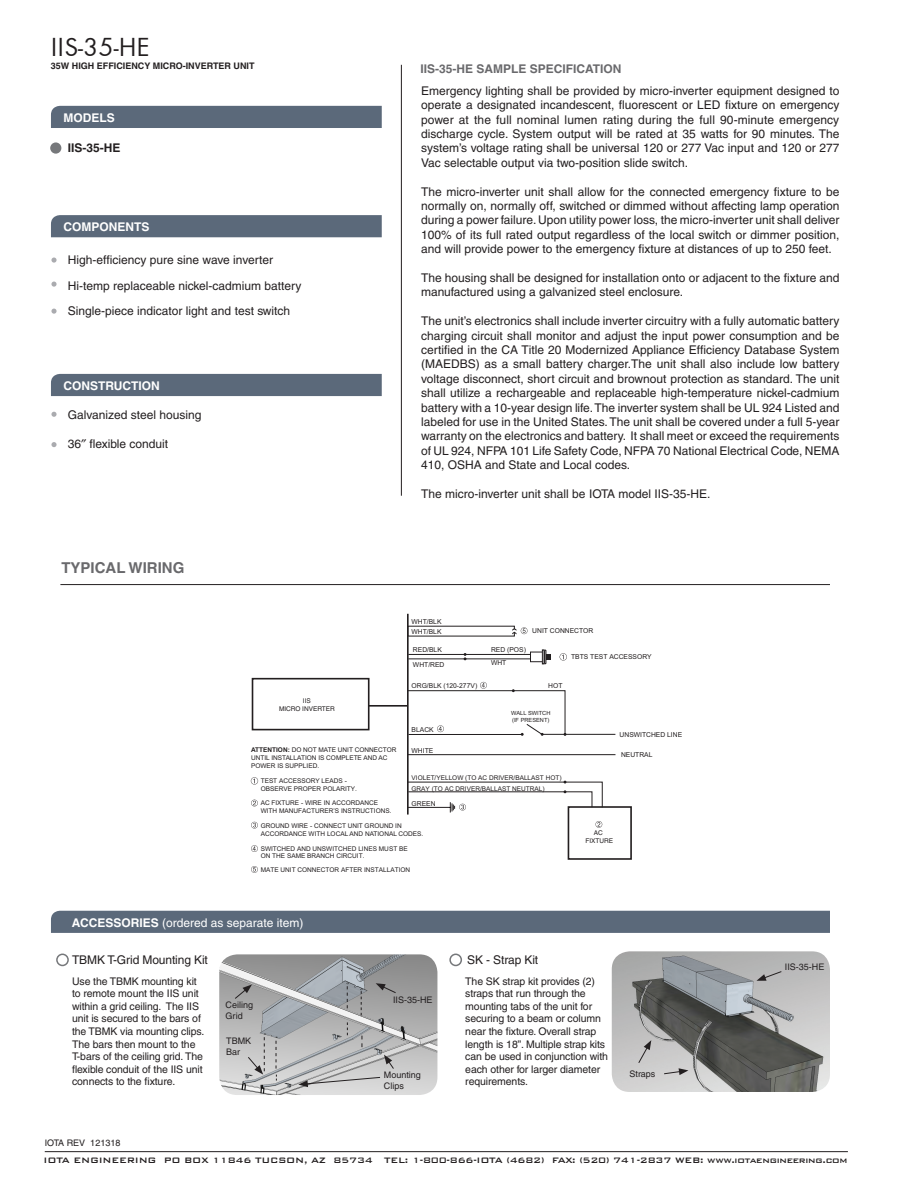
<style>
.page{position:relative;width:918px;height:1188px;background:#fff}
.page>*{position:absolute;margin:0;border:0;box-sizing:border-box;transform-origin:0 0}
.t1{font:27px "Futura";color:#231f20}
.t2{font:700 15px "Helvetica";color:#69696c}
.t3{font:12px/14.4px "Helvetica";color:#231f20;text-align:justify}
.t4{font:12px "Helvetica";color:#fff}
.t5{font:700 12px "Helvetica";color:#fff}
.t6{font:700 12px "Helvetica";color:#69696c}
.t7{font:700 12px "Helvetica";color:#231f20}
.t8{font:10.5px/12.6px "Helvetica";letter-spacing:-.01em;color:#231f20}
.t9{font:500 10.5px "Bank Gothic BT";letter-spacing:-.025em;color:#231f20}
.t10{font:9px/10.8px "Helvetica";color:#231f20}
.t11{font:700 9px "Helvetica";color:#231f20}
.t12{font:6.75px/13.4px "Arial";color:#231f20}
.t13{font:6.75px "Arial";color:#221e1f}
.t14{font:6.45px/7.8px "Arial";color:#231f20}
.t15{font:6.45px/7.8px "Helvetica";color:#231f20;text-align:center}
.t16{font:5.7px/6.8px "Arial";color:#221e1f}
.s1{font-weight:700}
</style>
<div class="page">
<hr style="left:401px;top:65px;width:1px;height:431px;background:#231f20">
<div style="left:51px;top:215px;width:331px;height:22px;background:#5b697a"></div>
<hr style="left:45px;top:1151px;width:803px;height:1px;background:#231f20">
<div style="left:51px;top:374px;width:331px;height:22px;background:#5b697a"></div>
<div style="left:51px;top:106px;width:331px;height:22px;background:#5b697a"></div>
<svg style="left:51px;top:258px;width:6px;height:5px"></svg>
<svg style="left:51px;top:282px;width:6px;height:5px"></svg>
<svg style="left:51px;top:412px;width:6px;height:5px"></svg>
<div style="left:50px;top:142px;width:11px;height:12px;background:#76787b;border-radius:50%"></div>
<svg style="left:51px;top:309px;width:6px;height:5px"></svg>
<div style="left:56px;top:954px;width:13px;height:12px;border:2px solid #76787b;border-radius:50%"></div>
<img style="left:219px;top:954px;width:218px;height:141px">
<svg style="left:276px;top:1041px;width:1px;height:28px"></svg>
<svg style="left:361px;top:991px;width:1px;height:25px"></svg>
<svg style="left:347px;top:986px;width:1px;height:22px"></svg>
<svg style="left:347px;top:1022px;width:1px;height:13px"></svg>
<svg style="left:384px;top:1055px;width:11px;height:15px"></svg>
<svg style="left:298px;top:1077px;width:83px;height:10px"></svg>
<svg style="left:376px;top:983px;width:21px;height:11px"></svg>
<svg style="left:247px;top:1037px;width:18px;height:38px"></svg>
<svg style="left:234px;top:984px;width:18px;height:16px"></svg>
<div style="left:449px;top:954px;width:13px;height:12px;border:2px solid #76787b;border-radius:50%"></div>
<img style="left:612px;top:951px;width:218px;height:141px">
<svg style="left:638px;top:1040px;width:13px;height:24px"></svg>
<svg style="left:663px;top:1068px;width:25px;height:7px"></svg>
<svg style="left:756px;top:971px;width:26px;height:10px"></svg>
<svg style="left:51px;top:442px;width:6px;height:5px"></svg>
<div style="left:51px;top:911px;width:779px;height:22px;background:#5b697a"></div>
<hr style="left:60px;top:584px;width:770px;height:1px;background:#231f20">
<hr style="left:407px;top:754px;width:208px;height:1px;background:#231f20">
<svg style="left:251px;top:677px;width:119px;height:54px"></svg>
<hr style="left:408px;top:654px;width:123px;height:1px;background:#231f20">
<hr style="left:408px;top:658px;width:123px;height:1px;background:#231f20">
<hr style="left:407px;top:614px;width:2px;height:201px;background:#231f20">
<hr style="left:369px;top:705px;width:39px;height:2px;background:#221e1f">
<svg style="left:251px;top:777px;width:7px;height:8px"></svg>
<svg style="left:251px;top:800px;width:7px;height:6px"></svg>
<svg style="left:251px;top:822px;width:7px;height:7px"></svg>
<svg style="left:251px;top:845px;width:7px;height:7px"></svg>
<svg style="left:560px;top:653px;width:7px;height:8px"></svg>
<svg style="left:407px;top:781px;width:225px;height:79px"></svg>
<div style="left:530px;top:652px;width:15px;height:10px;background:#fff;border:1px solid #231f20"></div>
<svg style="left:542px;top:649px;width:8px;height:15px"></svg>
<svg style="left:251px;top:866px;width:7px;height:7px"></svg>
<svg style="left:408px;top:625px;width:120px;height:12px"></svg>
<svg style="left:408px;top:682px;width:208px;height:54px"></svg>
<svg style="left:464px;top:653px;width:3px;height:7px"></svg>
<h1 class="t1" style="left:51px;top:32px;width:100px">IIS-35-HE</h1>
<p class="t11" style="left:51px;top:60px;width:205px">35W HIGH EFFICIENCY MICRO-INVERTER UNIT</p>
<p class="t6" style="left:421px;top:61px;width:202px">IIS-35-HE SAMPLE SPECIFICATION</p>
<p class="t3" style="left:421px;top:83px;width:420px">Emergency lighting shall be provided by micro-inverter equipment designed to operate a designated incandescent, fluorescent or LED fixture on emergency power at the full nominal lumen rating during the full 90-minute emergency discharge cycle. System output will be rated at 35 watts for 90 minutes. The system’s voltage rating shall be universal 120 or 277 Vac input and 120 or 277<br>Vac selectable output via two-position slide switch.</p>
<p class="t3" style="left:421px;top:184px;width:420px">The micro-inverter unit shall allow for the connected emergency fixture to be normally on, normally off, switched or dimmed without affecting lamp operation during a power failure. Upon utility power loss, the micro-inverter unit shall deliver 100% of its full rated output regardless of the local switch or dimmer position, and will provide power to the emergency fixture at distances of up to 250 feet.</p>
<p class="t3" style="left:421px;top:271px;width:420px">The housing shall be designed for installation onto or adjacent to the fixture and manufactured using a galvanized steel enclosure.</p>
<p class="t3" style="left:421px;top:314px;width:420px">The unit’s electronics shall include inverter circuitry with a fully automatic battery charging circuit shall monitor and adjust the input power consumption and be certified in the CA Title 20 Modernized Appliance Efficiency Database System (MAEDBS) as a small battery charger.The unit shall also include low battery voltage disconnect, short circuit and brownout protection as standard. The unit shall utilize a rechargeable and replaceable high-temperature nickel-cadmium battery with a 10-year design life. The inverter system shall be UL 924 Listed and labeled for use in the United States. The unit shall be covered under a full 5-year warranty on the electronics and battery. It shall meet or exceed the requirements of UL 924, NFPA 101 Life Safety Code, NFPA 70 National Electrical Code, NEMA 410, OSHA and State and Local codes.</p>
<p class="t3" style="left:421px;top:487px;width:291px">The micro-inverter unit shall be IOTA model IIS-35-HE.</p>
<p class="t5" style="left:63px;top:110px;width:53px">MODELS</p>
<p class="t7" style="left:68px;top:141px;width:54px">IIS-35-HE</p>
<p class="t5" style="left:63px;top:219px;width:88px">COMPONENTS</p>
<p class="t3" style="left:68px;top:247px;width:235px;line-height:25.8px;text-align:left">High-efficiency pure sine wave inverter<br>Hi-temp replaceable nickel-cadmium battery<br>Single-piece indicator light and test switch</p>
<p class="t5" style="left:63px;top:378px;width:98px">CONSTRUCTION</p>
<p class="t3" style="left:68px;top:407px;width:135px">Galvanized steel housing</p>
<p class="t3" style="left:68px;top:437px;width:102px">36 flexible conduit</p>
<p class="t2" style="left:61px;top:558px;width:124px">TYPICAL WIRING</p>
<p class="t12" style="left:412px;top:617px;width:32px;line-height:9.9px">WHT/BLK<br>WHT/BLK</p>
<p class="t13" style="left:532px;top:626px;width:63px">UNIT CONNECTOR</p>
<p class="t12" style="left:413px;top:642px;width:33px;line-height:14.5px">RED/BLK<br>WHT/RED</p>
<p class="t12" style="left:491px;top:643px;width:36px">RED (POS)<br>WHT</p>
<p class="t13" style="left:571px;top:652px;width:82px">TBTS TEST ACCESSORY</p>
<p class="t12" style="left:412px;top:679px;width:67px">ORG/BLK (120-277V)</p>
<p class="t13" style="left:548px;top:682px;width:16px">HOT</p>
<p class="t15" style="left:279px;top:697px;width:57px">IIS<br>MICRO INVERTER</p>
<p class="t16" style="left:511px;top:710px;width:41px">WALL SWITCH (IF PRESENT)</p>
<p class="t12" style="left:412px;top:723px;width:24px">BLACK</p>
<p class="t13" style="left:620px;top:730px;width:64px">UNSWITCHED LINE</p>
<p class="t14" style="left:251px;top:746px;width:147px"><span class="s1">ATTENTION:</span> DO NOT MATE UNIT CONNECTOR<br>UNTIL INSTALLATION IS COMPLETE AND AC<br>POWER IS SUPPLIED.</p>
<p class="t12" style="left:412px;top:744px;width:23px">WHITE</p>
<p class="t13" style="left:621px;top:750px;width:33px">NEUTRAL</p>
<p class="t14" style="left:261px;top:777px;width:98px">TEST ACCESSORY LEADS -<br>OBSERVE PROPER POLARITY.</p>
<p class="t14" style="left:412px;top:772px;width:151px;line-height:10.6px">VIOLET/YELLOW (TO AC DRIVER/BALLAST HOT)<br>GRAY (TO AC DRIVER/BALLAST NEUTRAL)</p>
<p class="t14" style="left:261px;top:799px;width:132px">AC FIXTURE - WIRE IN ACCORDANCE<br>WITH MANUFACTURER’S INSTRUCTIONS.</p>
<p class="t12" style="left:412px;top:797px;width:26px">GREEN</p>
<p class="t14" style="left:261px;top:822px;width:164px">GROUND WIRE - CONNECT UNIT GROUND IN<br>ACCORDANCE WITH LOCAL AND NATIONAL CODES.</p>
<p class="t14" style="left:261px;top:845px;width:149px">SWITCHED AND UNSWITCHED LINES MUST BE<br>ON THE SAME BRANCH CIRCUIT.</p>
<p class="t14" style="left:261px;top:865px;width:151px">MATE UNIT CONNECTOR AFTER INSTALLATION</p>
<p class="t15" style="left:585px;top:829px;width:29px">AC<br>FIXTURE</p>
<p class="t4" style="left:72px;top:915px;width:233px"><span class="s1">ACCESSORIES</span> (ordered as separate item)</p>
<p class="t3" style="left:72px;top:952px;width:137px">TBMK T-Grid Mounting Kit</p>
<p class="t8" style="left:72px;top:975px;width:134px">Use the TBMK mounting kit to remote mount the IIS unit within a grid ceiling. The IIS unit is secured to the bars of the TBMK via mounting clips.<br>The bars then mount to the<br>T-bars of the ceiling grid. The flexible conduit of the IIS unit connects to the fixture.</p>
<p class="t10" style="left:226px;top:1000px;width:29px">Ceiling<br>Grid</p>
<p class="t10" style="left:226px;top:1036px;width:27px">TBMK<br>Bar</p>
<p class="t10" style="left:45px;top:1138px;width:77px">IOTA REV 121318</p>
<p class="t10" style="left:393px;top:994px;width:41px">IIS-35-HE</p>
<p class="t10" style="left:384px;top:1070px;width:39px">Mounting<br>Clips</p>
<p class="t3" style="left:467px;top:952px;width:73px">SK - Strap Kit</p>
<p class="t8" style="left:465px;top:975px;width:144px">The SK strap kit provides (2) straps that run through the mounting tabs of the unit for securing to a beam or column near the fixture. Overall strap length is 18”. Multiple strap kits can be used in conjunction with each other for larger diameter requirements.</p>
<p class="t10" style="left:630px;top:1069px;width:27px">Straps</p>
<p class="t10" style="left:785px;top:962px;width:41px">IIS-35-HE</p>
<p class="t9" style="left:44px;top:1154px;width:805px">IOTA ENGINEERING PO BOX 11846 TUCSON, AZ 85734 TEL: 1-800-866-IOTA (4682) FAX: (520) 741-2837 WEB: www.iotaengineering.com</p>
</div>
